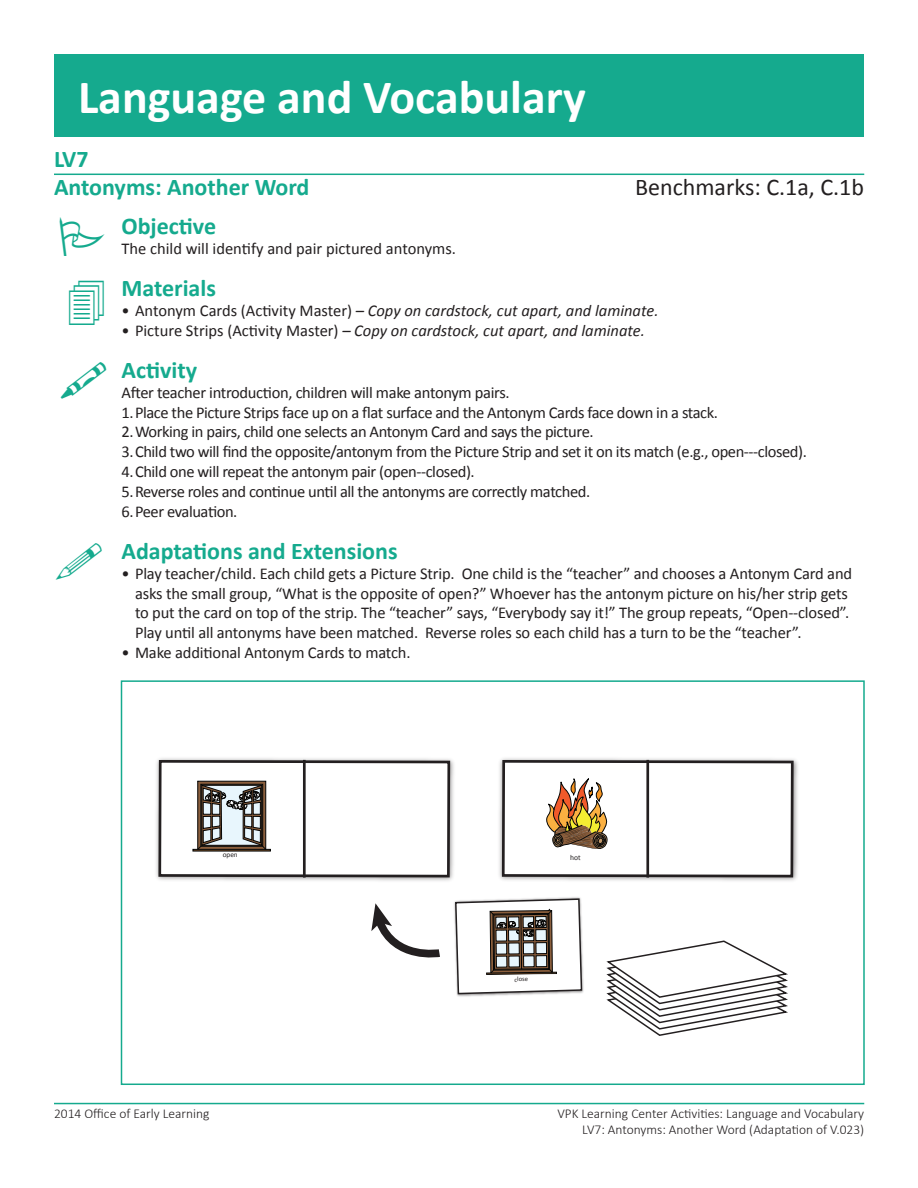
<style>
.page{position:relative;width:918px;height:1188px;background:#fff}
.page>*{position:absolute;margin:0;border:0;box-sizing:border-box;transform-origin:0 0}
.t1{font:700 48px "Calibri";color:#fff}
.t2{font:700 24px "Calibri";color:#15aa8e}
.t3{font:24px "Calibri";color:#231f20}
.t4{font:16.5px/19.8px "Calibri";letter-spacing:-.02em;color:#231f20}
.t5{font:italic 16.5px "Calibri";color:#231f20}
.t6{font:16.5px "Calibri";color:#231f20}
.t7{font:300 13.5px/16.2px "Calibri";color:#231f20;text-align:right}
.t8{font:7.65px "Calibri";color:#231f20}
.t9{font:7.2px "Calibri";color:#231f20}
.t10{font:6.6px "Calibri";color:#231f20}
.s1{font-style:normal}
</style>
<div class="page">
<hr style="left:54px;top:1103px;width:810px;height:1px;background:#15aa8e">
<div style="left:54px;top:54px;width:810px;height:82px;background:#15aa8e"></div>
<hr style="left:54px;top:174px;width:810px;height:1px;background:#15aa8e">
<img style="left:156px;top:758px;width:298px;height:123px">
<img style="left:457px;top:897px;width:127px;height:100px">
<img style="left:499px;top:758px;width:299px;height:123px">
<svg style="left:606px;top:940px;width:182px;height:96px"></svg>
<svg style="left:371px;top:903px;width:69px;height:55px"></svg>
<svg style="left:501px;top:759px;width:294px;height:120px"></svg>
<svg style="left:157px;top:759px;width:295px;height:120px"></svg>
<svg style="left:454px;top:898px;width:129px;height:97px"></svg>
<div style="left:121px;top:680px;width:744px;height:405px;border:2px solid #15aa8e"></div>
<p class="t1" style="left:78px;top:66px;width:509px">Language and Vocabulary</p>
<p class="t2" style="left:54px;top:143px;width:36px">LV7</p>
<p class="t2" style="left:54px;top:172px;width:257px">Antonyms: Another Word</p>
<p class="t3" style="left:635px;top:172px;width:230px">Benchmarks: C.1a, C.1b</p>
<p class="t2" style="left:122px;top:211px;width:96px">Objective</p>
<p class="t6" style="left:122px;top:238px;width:336px">The child will identify and pair pictured antonyms.</p>
<p class="t2" style="left:122px;top:273px;width:96px">Materials</p>
<p class="t5" style="left:122px;top:299px;width:539px"><span class="s1">• Antonym Cards (Activity Master)</span> – Copy on cardstock, cut apart, and laminate.</p>
<p class="t5" style="left:122px;top:319px;width:525px"><span class="s1">• Picture Strips (Activity Master)</span> – Copy on cardstock, cut apart, and laminate.</p>
<p class="t2" style="left:122px;top:355px;width:77px">Activity</p>
<p class="t4" style="left:122px;top:382px;width:390px">After teacher introduction, children will make antonym pairs.</p>
<p class="t4" style="left:122px;top:402px;width:598px">1.Place the Picture Strips face up on a flat surface and the Antonym Cards face down in a stack.</p>
<p class="t4" style="left:122px;top:422px;width:474px">2.Working in pairs, child one selects an Antonym Card and says the picture.</p>
<p class="t4" style="left:122px;top:442px;width:687px">3.Child two will find the opposite/antonym from the Picture Strip and set it on its match (e.g., open---closed).</p>
<p class="t4" style="left:122px;top:462px;width:355px">4.Child one will repeat the antonym pair (open--closed).</p>
<p class="t4" style="left:122px;top:481px;width:470px">5.Reverse roles and continue until all the antonyms are correctly matched.</p>
<p class="t4" style="left:122px;top:501px;width:117px">6.Peer evaluation.</p>
<p class="t2" style="left:122px;top:536px;width:278px">Adaptations and Extensions</p>
<p class="t4" style="left:135px;top:563px;width:719px;text-indent:-14px">• Play teacher/child. Each child gets a Picture Strip. One child is the “teacher” and chooses a Antonym Card and asks the small group, “What is the opposite of open?” Whoever has the antonym picture on his/her strip gets to put the card on top of the strip. The “teacher” says, “Everybody say it!” The group repeats, “Open--closed”.<br>Play until all antonyms have been matched. Reverse roles so each child has a turn to be the “teacher”.</p>
<p class="t4" style="left:122px;top:643px;width:291px">• Make additional Antonym Cards to match.</p>
<p class="t9" style="left:223px;top:850px;width:17px">open</p>
<p class="t8" style="left:570px;top:852px;width:12px">hot</p>
<p class="t10" style="left:514px;top:975px;width:15px;rotate:-1deg">close</p>
<p class="t7" style="left:54px;top:1105px;width:157px">2014 Office of Early Learning</p>
<p class="t7" style="left:557px;top:1105px;width:308px">VPK Learning Center Activities: Language and Vocabulary<br>LV7: Antonyms: Another Word (Adaptation of V.023)</p>
</div>
